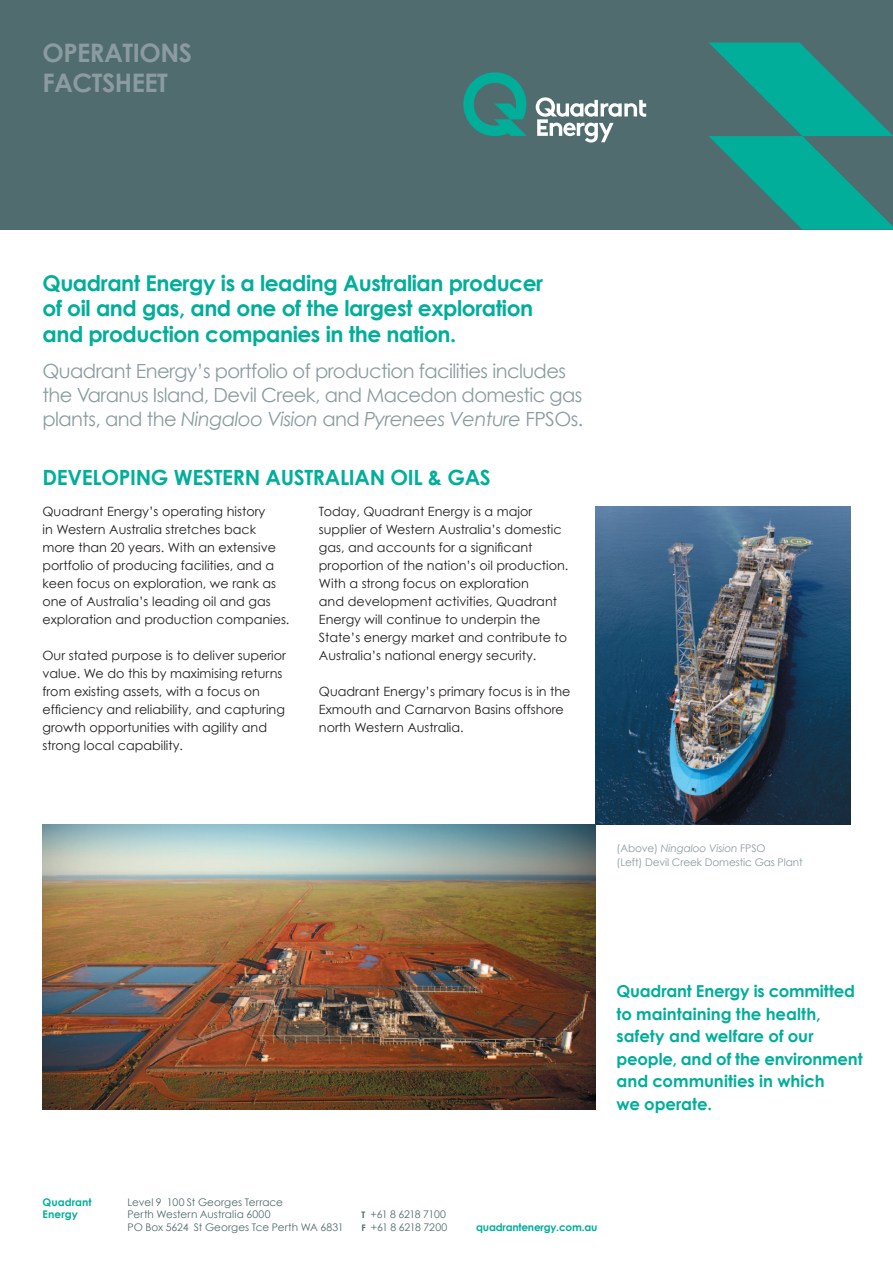
<style>
.page{position:relative;width:893px;height:1263px;background:#fff}
.page>*{position:absolute;margin:0;border:0;box-sizing:border-box;transform-origin:0 0}
.t1{font:700 25.5px "Century Gothic";letter-spacing:-.02em;color:#8a9c9f}
.t2{font:700 21.75px/25.5px "Century Gothic";letter-spacing:-.02em;color:#00ae9a}
.t3{font:700 21px "Century Gothic";letter-spacing:-.015em;color:#00ae9a}
.t4{font:19.5px/24px "Century Gothic";letter-spacing:-.03em;color:#8a9c9f}
.t5{font:700 16.5px/22.5px "Century Gothic";letter-spacing:-.005em;color:#00ae9a}
.t6{font:12.75px/18px "Century Gothic";color:#231f20}
.t7{font:10.5px "Century Gothic";color:#516c6f}
.t8{font:10.5px "Century Gothic";letter-spacing:-.01em;color:#8a9c9f}
.t9{font:italic 10.5px "Century Gothic";letter-spacing:-.01em;color:#8a9c9f}
.t10{font:700 10.5px "Century Gothic";letter-spacing:-.02em;color:#00ae9a}
.t11{font:700 10.5px/12.8px "Century Gothic";letter-spacing:.005em;color:#00ae9a}
.t12{font:10.5px "Century Gothic";letter-spacing:-.035em;color:#516c6f}
.s1{font-style:italic}
.s2{font-style:normal}
.s3{font-weight:700;font-size:9px}
</style>
<div class="page">
<div style="left:0;top:0;width:893px;height:230px;background:#516c6f"></div>
<svg style="left:709px;top:43px;width:184px;height:187px"></svg>
<svg style="left:536px;top:97px;width:110px;height:46px"></svg>
<svg style="left:463px;top:72px;width:64px;height:64px"></svg>
<img style="left:595px;top:506px;width:255px;height:319px">
<img style="left:43px;top:825px;width:552px;height:285px">
<p class="t1" style="left:43px;top:36px;width:151px">OPERATIONS</p>
<p class="t1" style="left:43px;top:66px;width:127px">FACTSHEET</p>
<p class="t2" style="left:43px;top:269px;width:502px">Quadrant Energy is a leading Australian producer of oil and gas, and one of the largest exploration and production companies in the nation.</p>
<p class="t4" style="left:43px;top:359px;width:542px">Quadrant Energy’s portfolio of production facilities includes the Varanus Island, Devil Creek, and Macedon domestic gas plants, and the <span class="s1">Ningaloo Vision</span> and <span class="s1">Pyrenees Venture</span> FPSOs.</p>
<p class="t3" style="left:43px;top:464px;width:450px">DEVELOPING WESTERN AUSTRALIAN OIL &amp; GAS</p>
<p class="t6" style="left:43px;top:502px;width:248px">Quadrant Energy’s operating history<br>in Western Australia stretches back more than 20 years. With an extensive portfolio of producing facilities, and a keen focus on exploration, we rank as one of Australia’s leading oil and gas exploration and production companies.</p>
<p class="t6" style="left:43px;top:646px;width:245px">Our stated purpose is to deliver superior value. We do this by maximising returns from existing assets, with a focus on efficiency and reliability, and capturing growth opportunities with agility and strong local capability.</p>
<p class="t6" style="left:319px;top:502px;width:251px">Today, Quadrant Energy is a major supplier of Western Australia’s domestic gas, and accounts for a significant proportion of the nation’s oil production.<br>With a strong focus on exploration<br>and development activities, Quadrant Energy will continue to underpin the State’s energy market and contribute to Australia’s national energy security.</p>
<p class="t6" style="left:319px;top:682px;width:253px">Quadrant Energy’s primary focus is in the<br>Exmouth and Carnarvon Basins offshore north Western Australia.</p>
<p class="t9" style="left:617px;top:842px;width:151px"><span class="s2">(Above)</span> Ningaloo Vision <span class="s2">FPSO</span></p>
<p class="t8" style="left:617px;top:855px;width:188px">(Left) Devil Creek Domestic Gas Plant</p>
<p class="t11" style="left:43px;top:1195px;width:51px">Quadrant<br>Energy</p>
<p class="t5" style="left:617px;top:980px;width:248px">Quadrant Energy is committed to maintaining the health, safety and welfare of our people, and of the environment and communities in which<br>we operate.</p>
<p class="t7" style="left:128px;top:1195px;width:157px">Level 9 100 St Georges Terrace</p>
<p class="t7" style="left:128px;top:1208px;width:145px">Perth Western Australia 6000</p>
<p class="t7" style="left:128px;top:1221px;width:218px">PO Box 5624 St Georges Tce Perth WA 6831</p>
<p class="t12" style="left:361px;top:1208px;width:86px"><span class="s3">T</span> +61 8 6218 7100</p>
<p class="t7" style="left:361px;top:1221px;width:87px"><span class="s3">F</span> +61 8 6218 7200</p>
<p class="t10" style="left:476px;top:1221px;width:123px">quadrantenergy.com.au</p>
</div>
